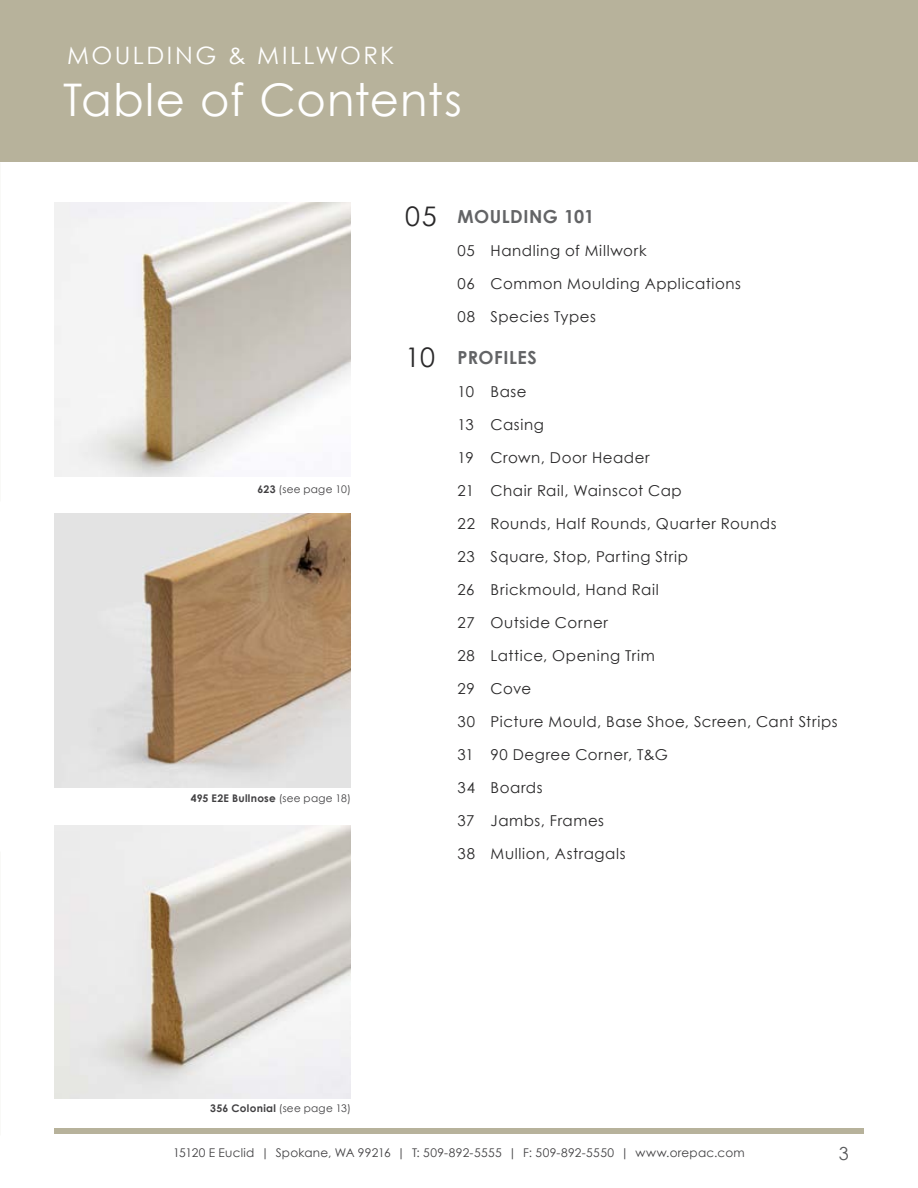
<style>
.page{position:relative;width:918px;height:1188px;background:#fff}
.page>*{position:absolute;margin:0;border:0;box-sizing:border-box;transform-origin:0 0}
.t1{font:45px "Century Gothic";letter-spacing:.015em;color:#fff}
.t2{font:24px "Century Gothic";letter-spacing:.1em;color:#fff}
.t3{font:700 18px "Century Gothic";letter-spacing:.025em;color:#636466}
.t4{font:18px "Century Gothic";color:#58595b}
.t5{font:15px "Century Gothic";letter-spacing:.04em;color:#292829}
.t6{font:12px "Century Gothic";letter-spacing:.02em;color:#414042}
.t7{font:700 10.5px "Century Gothic";letter-spacing:.03em;color:#414042}
.t8{font:10.5px "Century Gothic";letter-spacing:.02em;color:#414042}
.s1{font-weight:700}
.s2{font-weight:400}
.s3{font-weight:400;font-size:27px;color:#292829}
</style>
<div class="page">
<div style="left:0;top:0;width:918px;height:162px;background:#b7b29b"></div>
<div style="left:54px;top:1128px;width:810px;height:5px;background:#b7b29b"></div>
<img style="left:54px;top:202px;width:297px;height:274px">
<img style="left:54px;top:514px;width:297px;height:273px">
<img style="left:54px;top:825px;width:297px;height:274px">
<h2 class="t2" style="left:67px;top:38px;width:329px">MOULDING &amp; MILLWORK</h2>
<h1 class="t1" style="left:63px;top:69px;width:400px">Table of Contents</h1>
<p class="t8" style="left:258px;top:482px;width:95px"><span class="s1">623</span> (see page 10)</p>
<p class="t7" style="left:191px;top:790px;width:162px">495 E2E Bullnose <span class="s2">(see page 18)</span></p>
<p class="t3" style="left:405px;top:203px;width:191px"><span class="s3">05</span> MOULDING 101</p>
<p class="t5" style="left:458px;top:240px;width:191px">05 Handling of Millwork</p>
<p class="t5" style="left:458px;top:273px;width:285px">06 Common Moulding Applications</p>
<p class="t5" style="left:458px;top:306px;width:140px">08 Species Types</p>
<p class="t3" style="left:405px;top:344px;width:133px"><span class="s3">10</span> PROFILES</p>
<p class="t5" style="left:458px;top:381px;width:71px">10 Base</p>
<p class="t5" style="left:458px;top:414px;width:88px">13 Casing</p>
<p class="t5" style="left:458px;top:447px;width:194px">19 Crown, Door Header</p>
<p class="t5" style="left:458px;top:480px;width:226px">21 Chair Rail, Wainscot Cap</p>
<p class="t5" style="left:458px;top:513px;width:321px">22 Rounds, Half Rounds, Quarter Rounds</p>
<p class="t5" style="left:458px;top:546px;width:232px">23 Square, Stop, Parting Strip</p>
<p class="t5" style="left:458px;top:579px;width:203px">26 Brickmould, Hand Rail</p>
<p class="t5" style="left:458px;top:612px;width:152px">27 Outside Corner</p>
<p class="t5" style="left:458px;top:645px;width:199px">28 Lattice, Opening Trim</p>
<p class="t5" style="left:458px;top:678px;width:75px">29 Cove</p>
<p class="t5" style="left:458px;top:711px;width:382px">30 Picture Mould, Base Shoe, Screen, Cant Strips</p>
<p class="t5" style="left:458px;top:744px;width:212px">31 90 Degree Corner, T&amp;G</p>
<p class="t5" style="left:458px;top:777px;width:86px">34 Boards</p>
<p class="t5" style="left:458px;top:810px;width:148px">37 Jambs, Frames</p>
<p class="t5" style="left:458px;top:843px;width:169px">38 Mullion, Astragals</p>
<p class="t7" style="left:210px;top:1100px;width:142px">356 Colonial <span class="s2">(see page 13)</span></p>
<p class="t6" style="left:173px;top:1144px;width:573px">15120 E Euclid | Spokane, WA 99216 | T: 509-892-5555 | F: 509-892-5550 | www.orepac.com</p>
<p class="t4" style="left:839px;top:1141px;width:11px">3</p>
</div>
